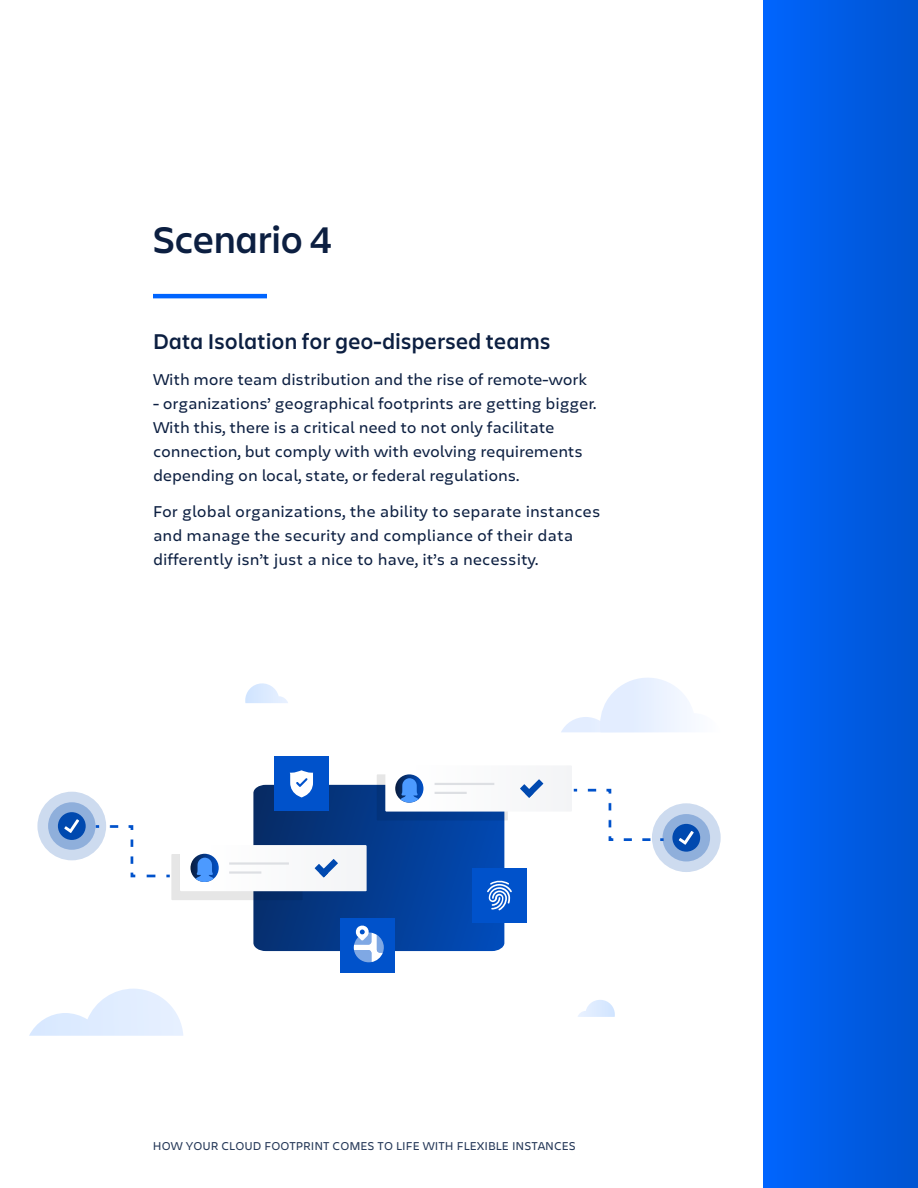
<style>
.page{position:relative;width:918px;height:1188px;background:#fff}
.page>*{position:absolute;margin:0;border:0;box-sizing:border-box;transform-origin:0 0}
.t1{font:600 39px "Charlie Display";letter-spacing:.01em;color:#0c1f41}
.t2{font:600 22.5px "Charlie Display";letter-spacing:.025em;color:#0c1f41}
.t3{font:16.5px/24px "Charlie Text";letter-spacing:-.01em;color:#0c1f41}
.t4{font:12px "Charlie Text";color:#253858}
</style>
<div class="page">
<div style="left:764px;top:0;width:154px;height:1188px;background:linear-gradient(to right,#0064fd,#0054d0)"></div>
<hr style="left:153px;top:294px;width:114px;height:4px;background:#0065ff">
<svg style="left:245px;top:683px;width:43px;height:20px"></svg>
<svg style="left:578px;top:1000px;width:37px;height:17px"></svg>
<svg style="left:29px;top:989px;width:154px;height:47px"></svg>
<svg style="left:652px;top:803px;width:69px;height:69px;background:#cddbef"></svg>
<div style="left:663px;top:814px;width:47px;height:47px;background:#8fafdb;border-radius:50%"></div>
<div style="left:672px;top:824px;width:28px;height:28px;background:#0049af;border-radius:50%"></div>
<svg style="left:679px;top:831px;width:15px;height:14px"></svg>
<div style="left:37px;top:792px;width:69px;height:68px;background:#cddbef;border-radius:50%"></div>
<svg style="left:48px;top:802px;width:48px;height:48px"></svg>
<div style="left:58px;top:812px;width:28px;height:28px;background:#0049af;border-radius:50%"></div>
<svg style="left:64px;top:819px;width:15px;height:14px"></svg>
<div style="left:274px;top:757px;width:55px;height:54px;background:#0052cb"></div>
<div style="left:341px;top:918px;width:54px;height:54px;background:#0052cb"></div>
<div style="left:472px;top:868px;width:55px;height:55px;background:#0052cb"></div>
<div style="left:385px;top:765px;width:187px;height:47px;background:#f6f6f8"></div>
<svg style="left:525px;top:779px;width:18px;height:19px"></svg>
<svg style="left:520px;top:784px;width:13px;height:14px"></svg>
<svg style="left:253px;top:770px;width:259px;height:192px"></svg>
<svg style="left:171px;top:854px;width:132px;height:46px;background:#a6b1c2"></svg>
<div style="left:180px;top:845px;width:187px;height:46px;background:#f9fafb"></div>
<hr style="left:229px;top:862px;width:60px;height:3px;background:#dddfe3">
<hr style="left:229px;top:871px;width:32px;height:3px;background:#dddfe3">
<svg style="left:320px;top:859px;width:18px;height:18px"></svg>
<svg style="left:315px;top:864px;width:13px;height:13px"></svg>
<svg style="left:190px;top:854px;width:29px;height:28px"></svg>
<svg style="left:196px;top:858px;width:18px;height:24px"></svg>
<svg style="left:588px;top:788px;width:24px;height:6px"></svg>
<svg style="left:608px;top:803px;width:6px;height:38px"></svg>
<svg style="left:624px;top:838px;width:40px;height:3px"></svg>
<svg style="left:110px;top:825px;width:24px;height:5px"></svg>
<svg style="left:130px;top:839px;width:6px;height:39px"></svg>
<svg style="left:147px;top:875px;width:23px;height:2px"></svg>
<svg style="left:561px;top:678px;width:129px;height:54px"></svg>
<h1 class="t1" style="left:153px;top:212px;width:180px">Scenario 4</h1>
<h2 class="t2" style="left:153px;top:325px;width:399px">Data Isolation for geo-dispersed teams</h2>
<p class="t3" style="left:153px;top:366px;width:436px">With more team distribution and the rise of remote-work</p>
<p class="t3" style="left:153px;top:390px;width:445px">- organizations’ geographical footprints are getting bigger.<br>With this, there is a critical need to not only facilitate connection, but comply with with evolving requirements depending on local, state, or federal regulations.</p>
<p class="t3" style="left:153px;top:498px;width:449px">For global organizations, the ability to separate instances and manage the security and compliance of their data differently isn’t just a nice to have, it’s a necessity.</p>
<p class="t4" style="left:153px;top:1137px;width:424px">HOW YOUR CLOUD FOOTPRINT COMES TO LIFE WITH FLEXIBLE INSTANCES</p>
</div>
